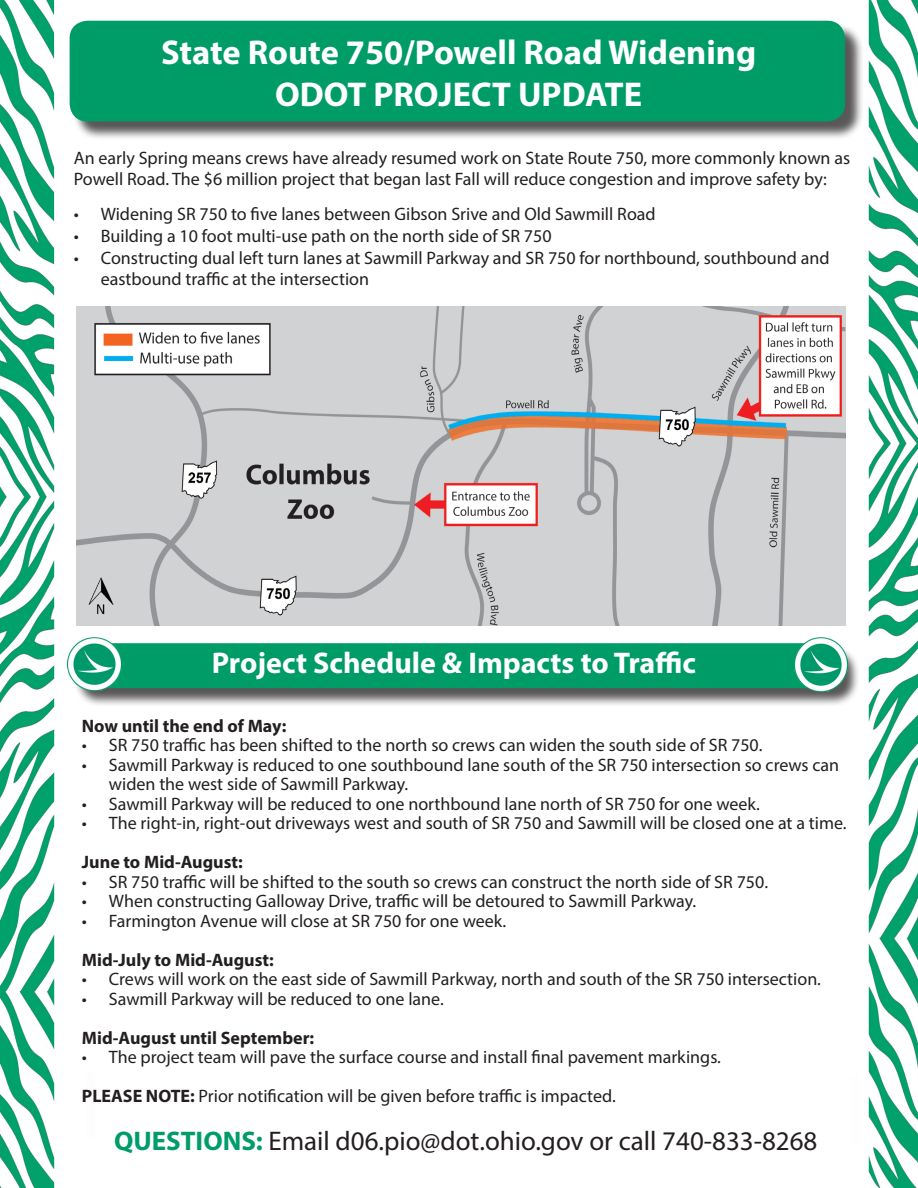
<style>
.page{position:relative;width:918px;height:1188px;background:#fff}
.page>*{position:absolute;margin:0;border:0;box-sizing:border-box;transform-origin:0 0}
.t1{font:700 34.5px "Myriad Pro";color:#fff}
.t2{font:700 30px "Myriad Pro";color:#fff}
.t3{font:27px "Myriad Pro";color:#231f20}
.t4{font:18px/21.6px "Myriad Pro";color:#231f20}
.t5{font:700 18px "Myriad Pro";color:#231f20}
.s1{font-weight:700}
.s2{font-weight:700;color:#009c69}
</style>
<div class="page">
<img style="left:0;top:0;width:55px;height:1188px">
<img style="left:868px;top:0;width:50px;height:1188px">
<div style="left:73px;top:645px;width:788px;height:62px;background:#231f20;opacity:.75"></div>
<div style="left:70px;top:643px;width:772px;height:45px;background:#009c68;border-radius:18px"></div>
<img style="left:76px;top:307px;width:769px;height:318px">
<div style="left:72px;top:23px;width:792px;height:117px;background:#231f20;opacity:.75"></div>
<div style="left:70px;top:21px;width:775px;height:100px;background:#009c68;border-radius:18px"></div>
<img style="left:794px;top:638px;width:54px;height:54px">
<img style="left:67px;top:637px;width:54px;height:54px">
<p class="t1" style="left:161px;top:30px;width:597px">State Route 750/Powell Road Widening</p>
<p class="t1" style="left:275px;top:72px;width:369px">ODOT PROJECT UPDATE</p>
<p class="t4" style="left:74px;top:147px;width:778px">An early Spring means crews have already resumed work on State Route 750, more commonly known as<br>Powell Road. The $6 million project that began last Fall will reduce congestion and improve safety by:</p>
<p class="t4" style="left:74px;top:203px;width:583px">• Widening SR 750 to five lanes between Gibson Srive and Old Sawmill Road</p>
<p class="t4" style="left:74px;top:225px;width:479px">• Building a 10 foot multi-use path on the north side of SR 750</p>
<p class="t4" style="left:101px;top:246px;width:730px;text-indent:-27px">• Constructing dual left turn lanes at Sawmill Parkway and SR 750 for northbound, southbound and eastbound traffic at the intersection</p>
<p class="t2" style="left:212px;top:643px;width:486px">Project Schedule &amp; Impacts to Traffic</p>
<p class="t5" style="left:82px;top:714px;width:206px">Now until the end of May:</p>
<p class="t4" style="left:82px;top:734px;width:682px">• SR 750 traffic has been shifted to the north so crews can widen the south side of SR 750.</p>
<p class="t4" style="left:109px;top:755px;width:732px;line-height:19.5px;text-indent:-27px">• Sawmill Parkway is reduced to one southbound lane south of the SR 750 intersection so crews can widen the west side of Sawmill Parkway.</p>
<p class="t4" style="left:82px;top:793px;width:680px">• Sawmill Parkway will be reduced to one northbound lane north of SR 750 for one week.</p>
<p class="t4" style="left:82px;top:812px;width:766px">• The right-in, right-out driveways west and south of SR 750 and Sawmill will be closed one at a time.</p>
<p class="t5" style="left:82px;top:851px;width:162px">June to Mid-August:</p>
<p class="t4" style="left:82px;top:871px;width:688px">• SR 750 traffic will be shifted to the south so crews can construct the north side of SR 750.</p>
<p class="t4" style="left:82px;top:890px;width:616px">• When constructing Galloway Drive, traffic will be detoured to Sawmill Parkway.</p>
<p class="t4" style="left:82px;top:910px;width:426px">• Farmington Avenue will close at SR 750 for one week.</p>
<p class="t5" style="left:82px;top:948px;width:193px">Mid-July to Mid-August:</p>
<p class="t4" style="left:82px;top:968px;width:741px">• Crews will work on the east side of Sawmill Parkway, north and south of the SR 750 intersection.</p>
<p class="t4" style="left:82px;top:988px;width:363px">• Sawmill Parkway will be reduced to one lane.</p>
<p class="t5" style="left:82px;top:1026px;width:234px">Mid-August until September:</p>
<p class="t4" style="left:82px;top:1046px;width:641px">• The project team will pave the surface course and install final pavement markings.</p>
<p class="t4" style="left:82px;top:1085px;width:535px"><span class="s1">PLEASE NOTE:</span> Prior notification will be given before traffic is impacted.</p>
<p class="t3" style="left:114px;top:1124px;width:705px"><span class="s2">QUESTIONS:</span> Email d06.pio@dot.ohio.gov or call 740-833-8268</p>
</div>
